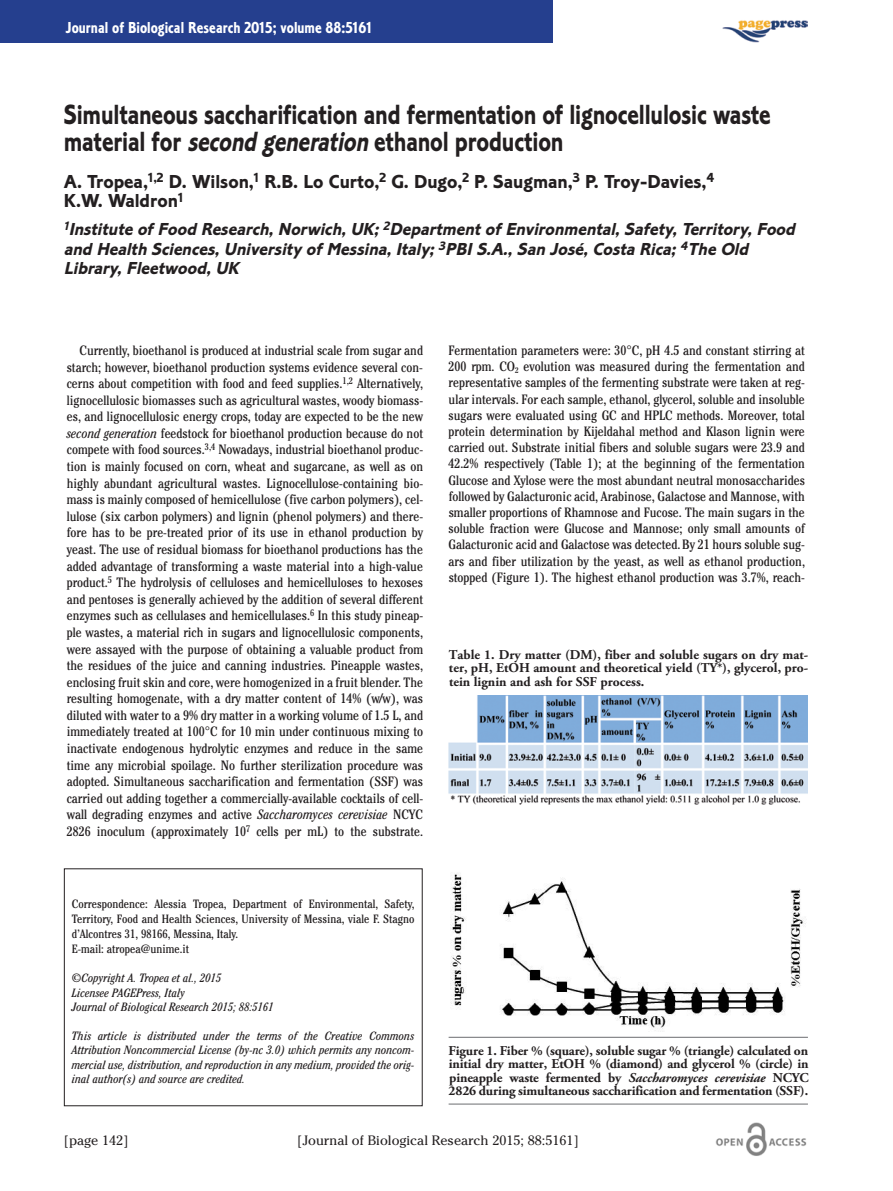
<style>
.page{position:relative;width:893px;height:1191px;background:#fff}
.page>*{position:absolute;margin:0;border:0;box-sizing:border-box;transform-origin:0 0}
.t1{font:28.8px/27px "Corinthian Bold Plain";letter-spacing:-.005em;color:#231f20;scale:.83 1}
.t2{font:19.5px/19.5px "Corinthian Bold Plain";color:#231f20}
.t3{font:italic 18px/19.5px "Corinthian Bold Plain";color:#231f20}
.t4{font:16.5px "Corinthian Bold Condensed Plain";color:#fff}
.t5{font:condensed 13.5px/16.6px "Cheltenham";color:#231f20;text-align:justify}
.t6{font:700 13.5px/13.5px "Adobe Garamond Pro";letter-spacing:-.005em;color:#231f20;text-align:justify}
.t7{font:13.5px "Cheltenham";color:#231f20}
.t8{font:italic condensed 12px/14.4px "Cheltenham";color:#231f20}
.t9{font:condensed 12px/15px "Cheltenham";color:#231f20}
.s1{font-style:italic}
</style>
<div class="page">
<img style="left:723px;top:20px;width:84px;height:23px">
<img style="left:715px;top:1123px;width:92px;height:33px">
<div style="left:0;top:0;width:553px;height:43px;background:#253f8e"></div>
<img style="left:450px;top:873px;width:356px;height:158px">
<img style="left:449px;top:695px;width:358px;height:110px">
<hr style="left:449px;top:1037px;width:359px;height:1px;background:#6c6d70">
<hr style="left:449px;top:1103px;width:359px;height:1px;background:#6c6d70">
<p class="t4" style="left:66px;top:22px;width:308px">Journal of Biological Research 2015; volume 88:5161</p>
<h1 class="t1" style="left:64px;top:104px;width:853px">Simultaneous saccharification and fermentation of lignocellulosic waste material for <span class="s1">second generation</span>ethanol production</h1>
<h2 class="t2" style="left:64px;top:173px;width:652px">A. Tropea,<sup>1,2</sup> D. Wilson,<sup>1</sup> R.B. Lo Curto,<sup>2</sup> G. Dugo,<sup>2</sup> P. Saugman,<sup>3</sup> P. Troy-Davies,<sup>4<br></sup>K.W. Waldron<sup>1</sup></h2>
<h3 class="t3" style="left:64px;top:221px;width:736px"><sup>1</sup>Institute of Food Research, Norwich, UK; <sup>2</sup>Department of Environmental, Safety, Territory, Food and Health Sciences, University of Messina, Italy; <sup>3</sup>PBI S.A., San José, Costa Rica; <sup>4</sup>The Old<br>Library, Fleetwood, UK</h3>
<p class="t5" style="left:67px;top:343px;width:358px;text-indent:13px">Currently, bioethanol is produced at industrial scale from sugar and starch; however, bioethanol production systems evidence several con&shy;cerns about competition with food and feed supplies.<sup>1,2</sup> Alternatively, lignocellulosic biomasses such as agricultural wastes, woody biomass&shy;es, and lignocellulosic energy crops, today are expected to be the new <span class="s1">second generation</span> feedstock for bioethanol production because do not compete with food sources.<sup>3,4</sup> Nowadays, industrial bioethanol produc&shy;tion is mainly focused on corn, wheat and sugarcane, as well as on highly abundant agricultural wastes. Lignocellulose-containing bio&shy;mass is mainly composed of hemicellulose (five carbon polymers), cel&shy;lulose (six carbon polymers) and lignin (phenol polymers) and there&shy;fore has to be pre-treated prior of its use in ethanol production by yeast. The use of residual biomass for bioethanol productions has the added advantage of transforming a waste material into a high-value product.<sup>5</sup> The hydrolysis of celluloses and hemicelluloses to hexoses and pentoses is generally achieved by the addition of several different enzymes such as cellulases and hemicellulases.<sup>6</sup> In this study pineap&shy;ple wastes, a material rich in sugars and lignocellulosic components, were assayed with the purpose of obtaining a valuable product from the residues of the juice and canning industries. Pineapple wastes, enclosing fruit skin and core, were homogenized in a fruit blender. The resulting homogenate, with a dry matter content of 14% (w/w), was diluted with water to a 9% dry matter in a working volume of 1.5 L, and immediately treated at 100°C for 10 min under continuous mixing to inactivate endogenous hydrolytic enzymes and reduce in the same time any microbial spoilage. No further sterilization procedure was adopted. Simultaneous saccharification and fermentation (SSF) was carried out adding together a commercially-available cocktails of cell&shy;wall degrading enzymes and active <span class="s1">Saccharomyces cerevisiae</span> NCYC 2826 inoculum (approximately 10<sup>7</sup> cells per mL) to the substrate.</p>
<p class="t5" style="left:449px;top:343px;width:358px;line-height:16.2px">Fermentation parameters were: 30°C, pH 4.5 and constant stirring at 200 rpm. CO<sub>2</sub> evolution was measured during the fermentation and representative samples of the fermenting substrate were taken at reg&shy;ular intervals. For each sample, ethanol, glycerol, soluble and insoluble sugars were evaluated using GC and HPLC methods. Moreover, total protein determination by Kijeldahal method and Klason lignin were carried out. Substrate initial fibers and soluble sugars were 23.9 and 42.2% respectively (Table 1); at the beginning of the fermentation Glucose and Xylose were the most abundant neutral monosaccharides followed by Galacturonic acid, Arabinose, Galactose and Mannose, with smaller proportions of Rhamnose and Fucose. The main sugars in the soluble fraction were Glucose and Mannose; only small amounts of Galacturonic acid and Galactose was detected. By 21 hours soluble sug&shy;ars and fiber utilization by the yeast, as well as ethanol production, stopped (Figure 1). The highest ethanol production was 3.7%, reach-</p>
<p class="t6" style="left:449px;top:649px;width:361px">Table 1. Dry matter (DM), fiber and soluble sugars on dry mat&shy;ter, pH, EtOH amount and theoretical yield (TY*), glycerol, pro&shy;tein lignin and ash for SSF process.</p>
<p class="t9" style="left:72px;top:897px;width:344px">Correspondence: Alessia Tropea, Department of Environmental, Safety, Territory, Food and Health Sciences, University of Messina, viale F. Stagno d’Alcontres 31, 98166, Messina, Italy.<br>E-mail: atropea@unime.it</p>
<p class="t8" style="left:72px;top:972px;width:203px">©Copyright A. Tropea et al., 2015<br>Licensee PAGEPress, Italy<br>Journal of Biological Research 2015; 88:5161</p>
<p class="t8" style="left:72px;top:1029px;width:344px;text-align:justify">This article is distributed under the terms of the Creative Commons Attribution Noncommercial License (by-nc 3.0) which permits any noncom&shy;mercial use, distribution, and reproduction in any medium, provided the orig&shy;inal author(s) and source are credited.</p>
<p class="t6" style="left:449px;top:1044px;width:362px">Figure 1. Fiber % (square), soluble sugar % (triangle) calculated on initial dry matter, EtOH % (diamond) and glycerol % (circle) in pineapple waste fermented by <span class="s1">Saccharomyces cerevisiae</span> NCYC 2826 during simultaneous saccharification and fermentation (SSF).</p>
<p class="t7" style="left:64px;top:1132px;width:66px">[page 142]</p>
<p class="t7" style="left:297px;top:1132px;width:283px">[Journal of Biological Research 2015; 88:5161]</p>
</div>
